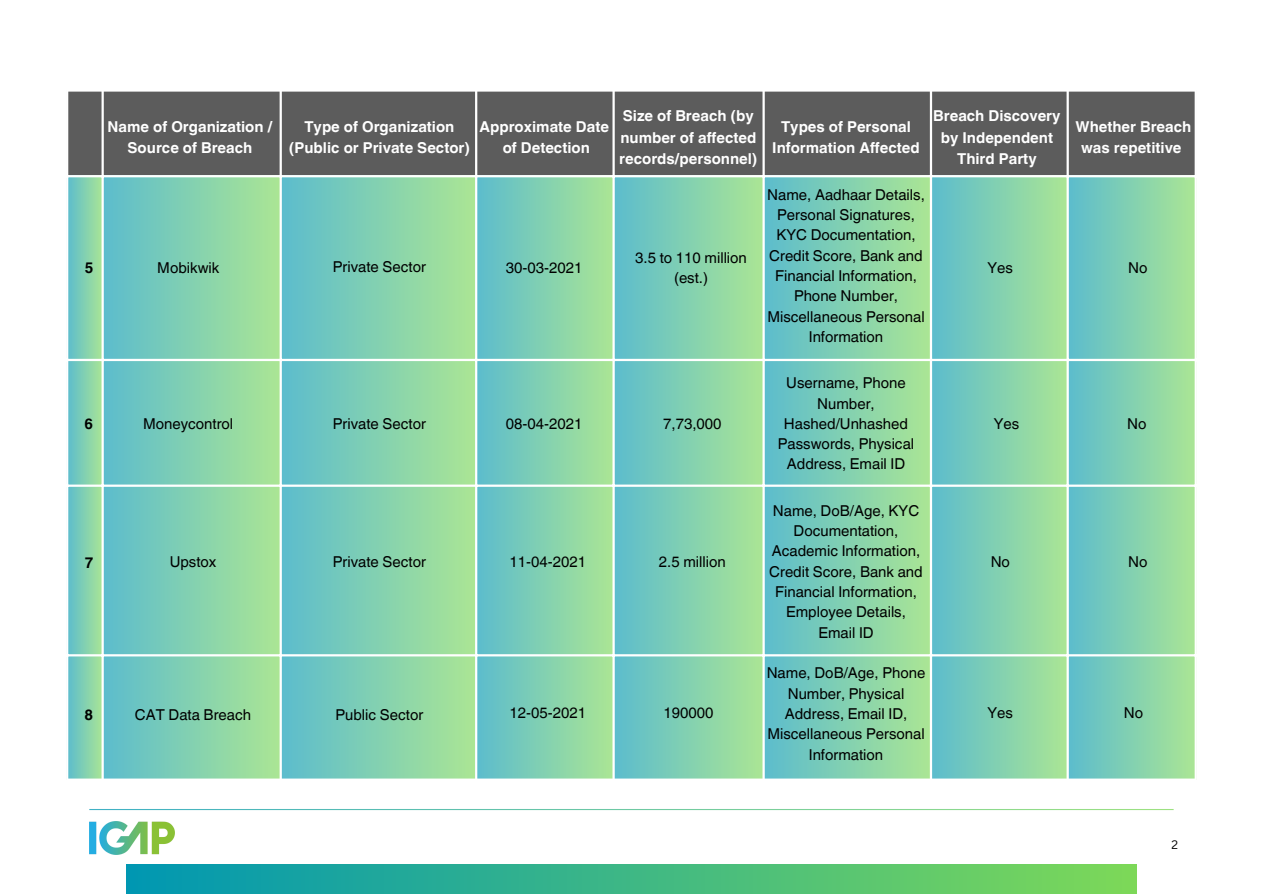
<style>
.page{position:relative;width:1263px;height:894px;background:#fff}
.page>*{position:absolute;margin:0;border:0;box-sizing:border-box;transform-origin:0 0}
.t1{font:15px/20.2px "Helvetica World";color:#000;text-align:center}
.t2{font:700 15px/21.3px "Helvetica World";color:#fff;text-align:center}
.t3{font:700 15px "Helvetica World";color:#000}
.t4{font:12px "Canva Sans";color:#000}
</style>
<div class="page">
<img style="left:89px;top:821px;width:86px;height:32px">
<div style="left:126px;top:864px;width:1011px;height:29px;background:linear-gradient(to right,#0097b2,#7dd958)"></div>
<div style="left:68px;top:92px;width:1127px;height:83px;background:#5c5c5c"></div>
<svg style="left:68px;top:177px;width:34px;height:182px;background:#85d1b3"></svg>
<div style="left:102px;top:176px;width:179px;height:184px;background:linear-gradient(to right,#5bbcce,#abe694)"></div>
<div style="left:280px;top:176px;width:196px;height:184px;background:linear-gradient(to right,#5bbcce,#abe594)"></div>
<div style="left:476px;top:176px;width:138px;height:184px;background:linear-gradient(to right,#5cbcce,#abe594)"></div>
<div style="left:613px;top:176px;width:151px;height:184px;background:linear-gradient(to right,#5bbcce,#abe694)"></div>
<div style="left:763px;top:176px;width:168px;height:184px;background:linear-gradient(to right,#5bbccd,#abe695)"></div>
<div style="left:931px;top:176px;width:137px;height:184px;background:linear-gradient(to right,#5cbccd,#abe694)"></div>
<div style="left:1067px;top:176px;width:129px;height:184px;background:linear-gradient(to right,#5bbcce,#abe694)"></div>
<svg style="left:68px;top:361px;width:34px;height:123px;background:#85d1b3"></svg>
<div style="left:102px;top:359px;width:179px;height:127px;background:linear-gradient(to right,#5bbcce,#abe694)"></div>
<div style="left:280px;top:359px;width:196px;height:127px;background:linear-gradient(to right,#5bbcce,#abe594)"></div>
<div style="left:476px;top:359px;width:138px;height:127px;background:linear-gradient(to right,#5cbcce,#abe594)"></div>
<div style="left:613px;top:359px;width:151px;height:127px;background:linear-gradient(to right,#5bbcce,#abe694)"></div>
<div style="left:763px;top:359px;width:168px;height:127px;background:linear-gradient(to right,#5bbccd,#abe695)"></div>
<div style="left:931px;top:359px;width:137px;height:127px;background:linear-gradient(to right,#5cbccd,#abe694)"></div>
<div style="left:1067px;top:359px;width:129px;height:127px;background:linear-gradient(to right,#5bbcce,#abe694)"></div>
<svg style="left:68px;top:486px;width:34px;height:168px;background:#85d1b3"></svg>
<div style="left:102px;top:485px;width:179px;height:170px;background:linear-gradient(to right,#5bbccd,#abe694)"></div>
<div style="left:280px;top:485px;width:196px;height:170px;background:linear-gradient(to right,#5bbcce,#abe594)"></div>
<div style="left:476px;top:485px;width:138px;height:170px;background:linear-gradient(to right,#5bbccd,#aae594)"></div>
<div style="left:613px;top:485px;width:151px;height:170px;background:linear-gradient(to right,#5bbcce,#abe694)"></div>
<div style="left:763px;top:485px;width:168px;height:170px;background:linear-gradient(to right,#5bbccd,#abe695)"></div>
<div style="left:931px;top:485px;width:137px;height:170px;background:linear-gradient(to right,#5bbccd,#abe694)"></div>
<div style="left:1067px;top:485px;width:129px;height:170px;background:linear-gradient(to right,#5bbcce,#abe694)"></div>
<svg style="left:68px;top:656px;width:34px;height:122px;background:#85d1b3"></svg>
<div style="left:102px;top:655px;width:179px;height:124px;background:linear-gradient(to right,#5bbccd,#abe694)"></div>
<div style="left:280px;top:655px;width:196px;height:124px;background:linear-gradient(to right,#5bbcce,#abe594)"></div>
<div style="left:476px;top:655px;width:138px;height:124px;background:linear-gradient(to right,#5bbccd,#aae594)"></div>
<div style="left:613px;top:655px;width:151px;height:124px;background:linear-gradient(to right,#5bbcce,#abe694)"></div>
<div style="left:763px;top:655px;width:168px;height:124px;background:linear-gradient(to right,#5bbccd,#abe695)"></div>
<div style="left:931px;top:655px;width:137px;height:124px;background:linear-gradient(to right,#5bbccd,#abe694)"></div>
<div style="left:1067px;top:655px;width:129px;height:124px;background:linear-gradient(to right,#5bbcce,#abe694)"></div>
<hr style="left:102px;top:92px;width:2px;height:686px;background:#fff">
<hr style="left:280px;top:92px;width:2px;height:686px;background:#fff">
<hr style="left:475px;top:92px;width:2px;height:686px;background:#fff">
<hr style="left:612px;top:92px;width:3px;height:686px;background:#fff">
<hr style="left:762px;top:92px;width:3px;height:686px;background:#fff">
<hr style="left:930px;top:92px;width:2px;height:686px;background:#fff">
<hr style="left:1066px;top:92px;width:3px;height:686px;background:#fff">
<hr style="left:1195px;top:92px;width:2px;height:686px;background:#fff">
<hr style="left:66px;top:175px;width:1131px;height:2px;background:#fff">
<hr style="left:66px;top:359px;width:1131px;height:2px;background:#fff">
<hr style="left:66px;top:484px;width:1131px;height:2px;background:#fff">
<hr style="left:66px;top:654px;width:1131px;height:2px;background:#fff">
<hr style="left:66px;top:778px;width:1131px;height:2px;background:#fff">
<h1 class="t3" style="left:85px;top:255px;width:10px">5</h1>
<h1 class="t2" style="left:108px;top:114px;width:166px">Name of Organization /<br>Source of Breach</h1>
<h1 class="t2" style="left:289px;top:114px;width:183px">Type of Organization (Public or Private Sector)</h1>
<h1 class="t2" style="left:479px;top:114px;width:131px">Approximate Date of Detection</h1>
<h1 class="t2" style="left:619px;top:104px;width:140px;text-align:left">Size of Breach (by number of affected records/personnel)</h1>
<p class="t1" style="left:157px;top:257px;width:64px">Mobikwik</p>
<p class="t1" style="left:333px;top:257px;width:95px">Private Sector</p>
<p class="t1" style="left:506px;top:257px;width:78px">30-03-2021</p>
<p class="t1" style="left:635px;top:247px;width:113px">3.5 to 110 million (est.)</p>
<h1 class="t2" style="left:772px;top:114px;width:149px">Types of Personal<br>Information Affected</h1>
<p class="t2" style="left:933px;top:104px;width:129px">Breach Discovery by Independent<br>Third Party</p>
<p class="t2" style="left:1075px;top:114px;width:117px">Whether Breach was repetitive</p>
<p class="t1" style="left:767px;top:184px;width:159px">Name, Aadhaar Details,<br>Personal Signatures,<br>KYC Documentation,<br>Credit Score, Bank and<br>Financial Information,<br>Phone Number,<br>Miscellaneous Personal<br>Information</p>
<p class="t1" style="left:988px;top:257px;width:27px">Yes</p>
<p class="t1" style="left:1128px;top:257px;width:21px">No</p>
<p class="t3" style="left:84px;top:411px;width:10px">6</p>
<p class="t1" style="left:143px;top:413px;width:92px">Moneycontrol</p>
<p class="t1" style="left:333px;top:413px;width:95px">Private Sector</p>
<p class="t1" style="left:506px;top:413px;width:78px">08-04-2021</p>
<p class="t1" style="left:663px;top:413px;width:60px">7,73,000</p>
<p class="t1" style="left:778px;top:373px;width:138px">Username, Phone<br>Number,<br>Hashed/Unhashed<br>Passwords, Physical<br>Address, Email ID</p>
<p class="t1" style="left:994px;top:413px;width:27px">Yes</p>
<p class="t1" style="left:1127px;top:413px;width:21px">No</p>
<p class="t3" style="left:85px;top:550px;width:10px">7</p>
<p class="t1" style="left:170px;top:551px;width:48px">Upstox</p>
<p class="t1" style="left:333px;top:551px;width:95px">Private Sector</p>
<p class="t1" style="left:509px;top:551px;width:78px">11-04-2021</p>
<p class="t1" style="left:659px;top:551px;width:68px">2.5 million</p>
<p class="t1" style="left:769px;top:500px;width:155px">Name, DoB/Age, KYC<br>Documentation,<br>Academic Information,<br>Credit Score, Bank and<br>Financial Information,<br>Employee Details,<br>Email ID</p>
<p class="t1" style="left:991px;top:551px;width:21px">No</p>
<p class="t1" style="left:1128px;top:551px;width:21px">No</p>
<p class="t3" style="left:84px;top:701px;width:10px">8</p>
<p class="t1" style="left:135px;top:704px;width:118px">CAT Data Breach</p>
<p class="t1" style="left:336px;top:704px;width:89px">Public Sector</p>
<p class="t1" style="left:509px;top:703px;width:78px">12-05-2021</p>
<p class="t1" style="left:663px;top:703px;width:52px">190000</p>
<p class="t1" style="left:767px;top:663px;width:160px">Name, DoB/Age, Phone<br>Number, Physical<br>Address, Email ID,<br>Miscellaneous Personal<br>Information</p>
<p class="t1" style="left:988px;top:703px;width:27px">Yes</p>
<p class="t1" style="left:1124px;top:703px;width:21px">No</p>
<h1 class="t4" style="left:1171px;top:835px;width:8px">2</h1>
</div>
